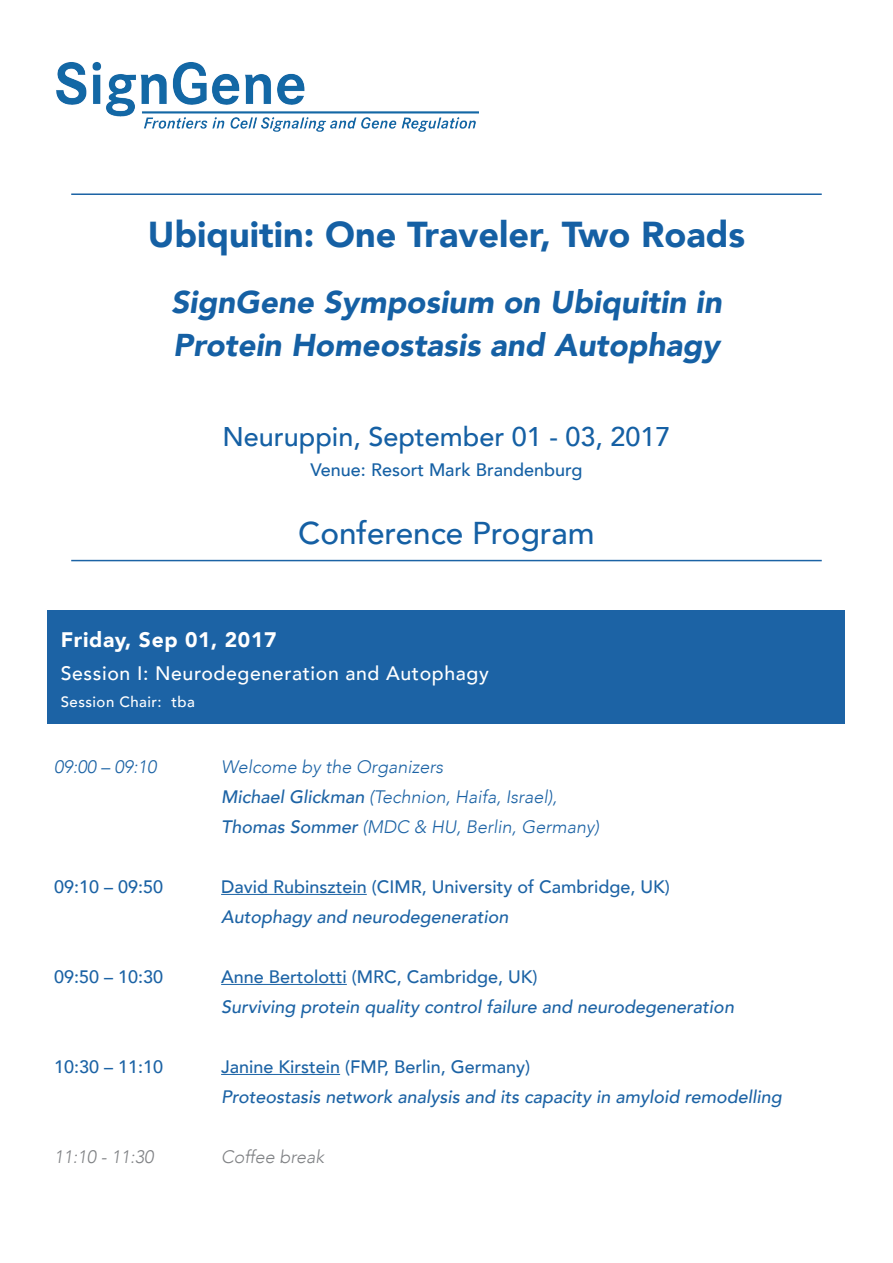
<style>
.page{position:relative;width:893px;height:1263px;background:#fff}
.page>*{position:absolute;margin:0;border:0;box-sizing:border-box;transform-origin:0 0}
.t1{font:900 36px "Avenir";color:#1560a4}
.t2{font:italic 900 31.5px "Avenir";color:#1560a4}
.t3{font:500 31.5px "Avenir";color:#1560a4}
.t4{font:500 27px "Avenir";color:#1560a4}
.t5{font:900 21px "Avenir";letter-spacing:.03em;color:#fff}
.t6{font:500 19.5px "Avenir";letter-spacing:.03em;color:#fff}
.t7{font:italic 500 18px "Avenir";color:#1c63a5}
.t8{font:500 18px "Avenir";color:#1c63a5}
.t9{font:italic 300 18px/30px "Avenir";color:#1c63a5}
.t10{font:500 18px "Avenir";color:#1560a4}
.t11{font:italic 300 18px "Avenir";color:#808285}
.t12{font:500 15px "Avenir";letter-spacing:.03em;color:#fff}
.s1{font-weight:500}
</style>
<div class="page">
<img style="left:56px;top:62px;width:423px;height:70px">
<hr style="left:221px;top:894px;width:146px;height:1px;background:#1c63a5">
<hr style="left:221px;top:984px;width:126px;height:1px;background:#1c63a5">
<hr style="left:221px;top:1074px;width:119px;height:1px;background:#1c63a5">
<div style="left:47px;top:610px;width:797px;height:114px;background:#1c63a5"></div>
<hr style="left:71px;top:560px;width:751px;height:1px;background:#1c63a5">
<hr style="left:71px;top:193px;width:751px;height:2px;background:#1c63a5">
<p class="t1" style="left:148px;top:203px;width:599px">Ubiquitin: One Traveler, Two Roads</p>
<p class="t2" style="left:171px;top:275px;width:552px">SignGene Symposium on Ubiquitin in</p>
<p class="t2" style="left:173px;top:319px;width:548px">Protein Homeostasis and Autophagy</p>
<p class="t4" style="left:222px;top:413px;width:450px">Neuruppin, September 01 - 03, 2017</p>
<p class="t10" style="left:311px;top:454px;width:273px">Venue: Resort Mark Brandenburg</p>
<p class="t3" style="left:298px;top:505px;width:298px">Conference Program</p>
<p class="t5" style="left:61px;top:622px;width:217px">Friday, Sep 01, 2017</p>
<p class="t6" style="left:61px;top:656px;width:429px">Session I: Neurodegeneration and Autophagy</p>
<p class="t12" style="left:61px;top:689px;width:135px">Session Chair: tba</p>
<p class="t9" style="left:54px;top:752px;width:104px">09:00 – 09:10</p>
<p class="t9" style="left:221px;top:752px;width:224px">Welcome by the Organizers</p>
<p class="t9" style="left:221px;top:782px;width:379px"><span class="s1">Michael Glickman</span> (Technion, Haifa, Israel),<br><span class="s1">Thomas Sommer</span> (MDC &amp; HU, Berlin, Germany)</p>
<p class="t8" style="left:54px;top:871px;width:111px">09:10 – 09:50</p>
<p class="t8" style="left:221px;top:871px;width:450px">David Rubinsztein (CIMR, University of Cambridge, UK)</p>
<p class="t7" style="left:221px;top:906px;width:289px">Autophagy and neurodegeneration</p>
<p class="t8" style="left:54px;top:961px;width:111px">09:50 – 10:30</p>
<p class="t8" style="left:221px;top:961px;width:318px">Anne Bertolotti (MRC, Cambridge, UK)</p>
<p class="t7" style="left:221px;top:996px;width:514px">Surviving protein quality control failure and neurodegeneration</p>
<p class="t8" style="left:54px;top:1051px;width:111px">10:30 – 11:10</p>
<p class="t8" style="left:221px;top:1051px;width:311px">Janine Kirstein (FMP, Berlin, Germany)</p>
<p class="t7" style="left:221px;top:1086px;width:562px">Proteostasis network analysis and its capacity in amyloid remodelling</p>
<p class="t11" style="left:54px;top:1146px;width:101px">11:10 - 11:30</p>
<p class="t11" style="left:221px;top:1146px;width:105px">Coffee break</p>
</div>
